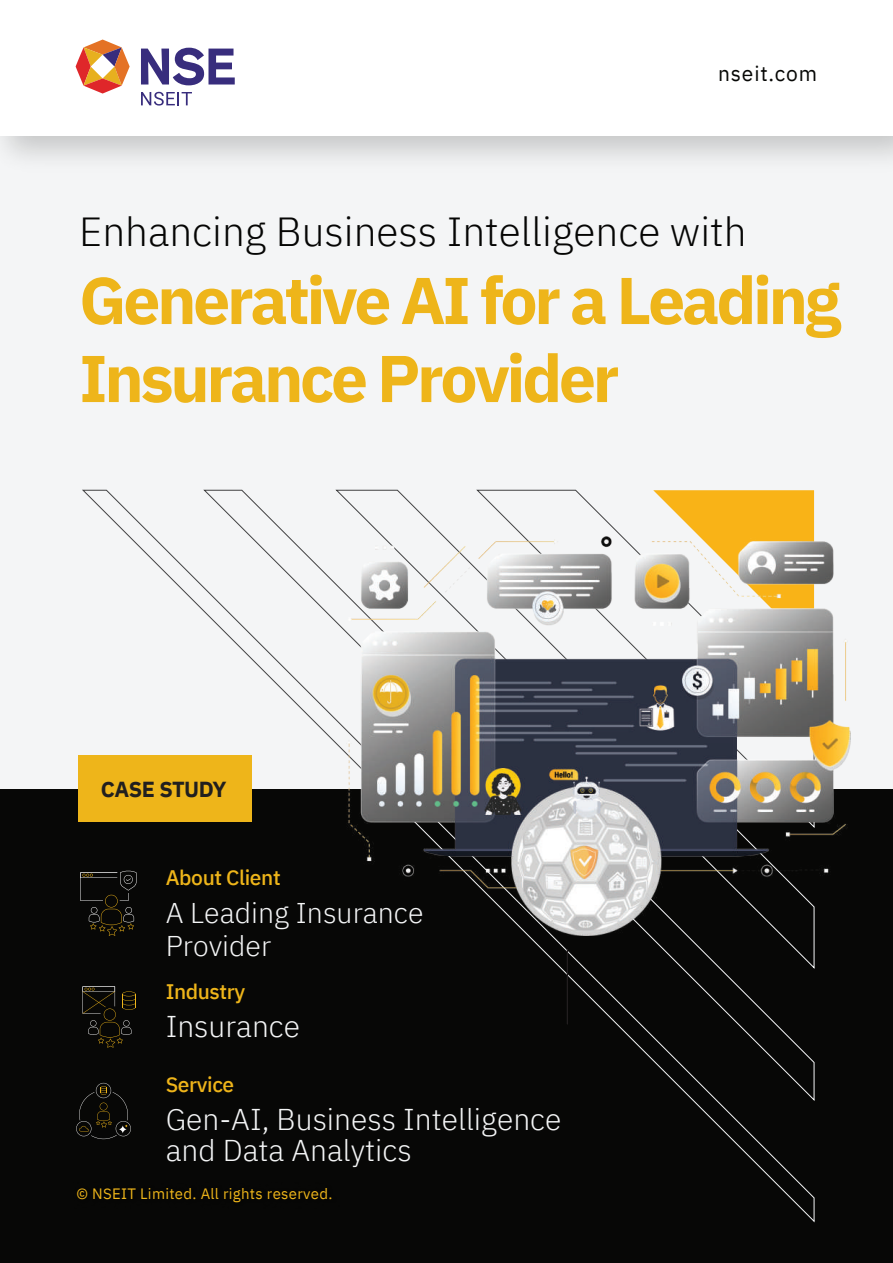
<style>
.page{position:relative;width:893px;height:1263px;background:#f4f5f6}
.page>*{position:absolute;margin:0;border:0;box-sizing:border-box;transform-origin:0 0}
.t1{font:700 66px/78px "IBM Plex Sans";letter-spacing:-.05em;color:#eeb51a}
.t2{font:300 40.5px "IBM Plex Sans";color:#050504}
.t3{font:300 30px/31.5px "IBM Plex Sans";color:#f4f5f6}
.t4{font:300 28.5px/33px "IBM Plex Sans";color:#f4f5f6}
.t5{font:700 21.75px "IBM Plex Sans";letter-spacing:-.02em;color:#211f1f}
.t6{font:500 21px "IBM Plex Sans";letter-spacing:-.02em;color:#eeb51a}
.t7{font:21px "IBM Plex Sans";letter-spacing:.04em;color:#070806}
.t8{font:500 21px "IBM Plex Sans";letter-spacing:-.02em;color:#eeb41a}
.t9{font:15px "IBM Plex Sans";letter-spacing:.02em;color:#eeb51a}
</style>
<div class="page">
<svg style="left:204px;top:489px;width:132px;height:301px"></svg>
<svg style="left:653px;top:490px;width:161px;height:46px;background:#f8bc38"></svg>
<div style="left:0;top:790px;width:893px;height:473px;background:#070706"></div>
<svg style="left:528px;top:936px;width:286px;height:165px"></svg>
<svg style="left:635px;top:936px;width:179px;height:33px"></svg>
<svg style="left:76px;top:1083px;width:55px;height:56px"></svg>
<svg style="left:83px;top:986px;width:53px;height:62px"></svg>
<svg style="left:80px;top:870px;width:56px;height:66px"></svg>
<div style="left:78px;top:755px;width:173px;height:67px;background:#eeb51a"></div>
<hr style="left:567px;top:949px;width:1px;height:75px;background:#231f20">
<img style="left:0;top:0;width:893px;height:158px">
<div style="left:0;top:1px;width:893px;height:135px;background:#fff"></div>
<svg style="left:141px;top:48px;width:94px;height:37px"></svg>
<svg style="left:76px;top:40px;width:54px;height:54px"></svg>
<svg style="left:141px;top:92px;width:51px;height:14px"></svg>
<img style="left:346px;top:536px;width:504px;height:400px">
<p class="t7" style="left:718px;top:58px;width:100px">nseit.com</p>
<h2 class="t2" style="left:79px;top:201px;width:669px">Enhancing Business Intelligence with</h2>
<h1 class="t1" style="left:79px;top:256px;width:763px">Generative AI for a Leading<br>Insurance Provider</h1>
<p class="t5" style="left:101px;top:772px;width:127px">CASE STUDY</p>
<p class="t6" style="left:166px;top:861px;width:116px">About Client</p>
<p class="t4" style="left:166px;top:894px;width:259px">A Leading Insurance<br>Provider</p>
<p class="t6" style="left:166px;top:975px;width:81px">Industry</p>
<p class="t3" style="left:166px;top:1008px;width:136px">Insurance</p>
<p class="t8" style="left:166px;top:1068px;width:70px">Service</p>
<p class="t3" style="left:166px;top:1101px;width:397px">Gen-AI, Business Intelligence and Data Analytics</p>
<p class="t9" style="left:77px;top:1182px;width:257px">© NSEIT Limited. All rights reserved.</p>
</div>
